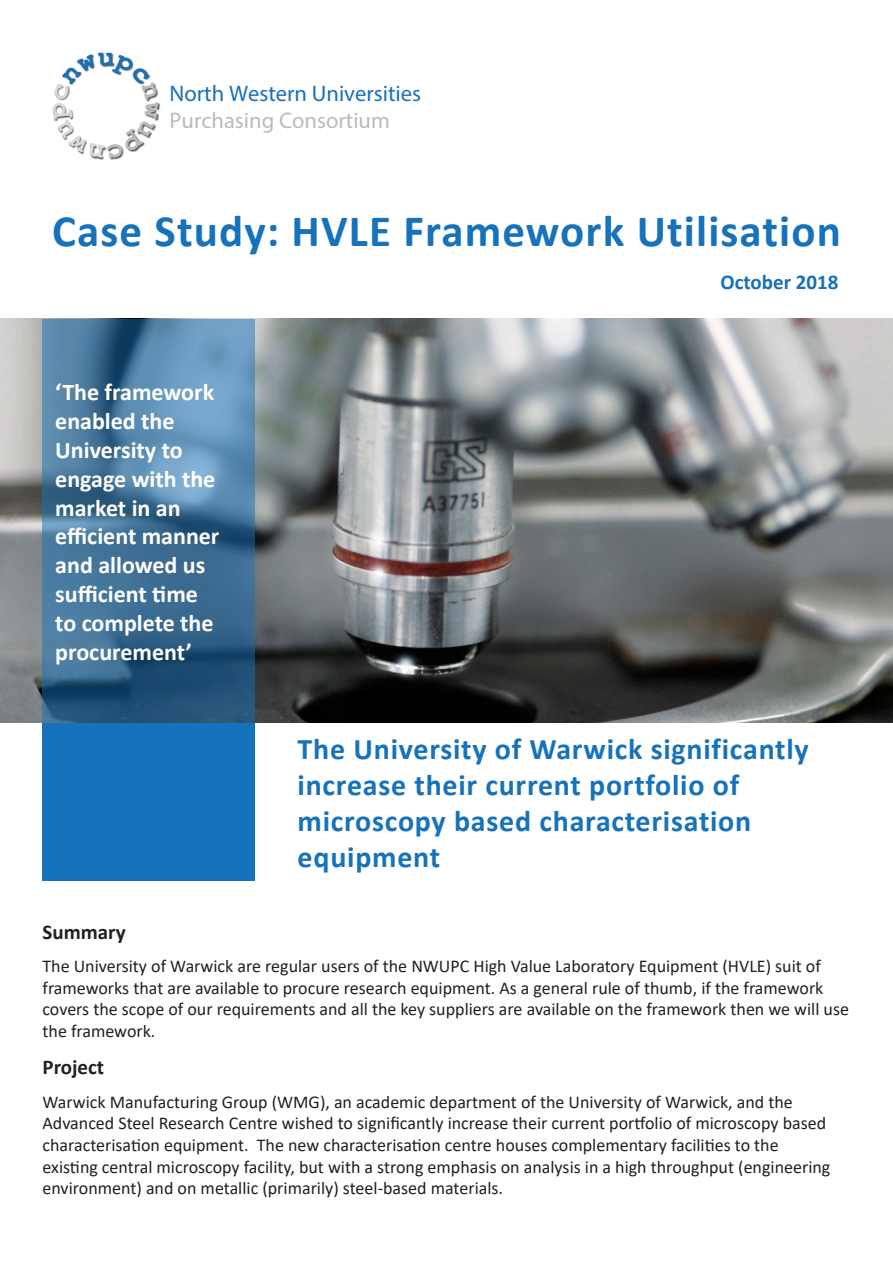
<style>
.page{position:relative;width:893px;height:1263px;background:#fff}
.page>*{position:absolute;margin:0;border:0;box-sizing:border-box;transform-origin:0 0}
.t1{font:700 45px "Calibri";letter-spacing:.025em;color:#1672ba}
.t2{font:700 30px/36px "Calibri";letter-spacing:.025em;color:#1672ba}
.t3{font:700 24px/28.8px "Calibri";color:#fff}
.t4{font:22.65px/27.2px "Myriad Pro";color:#1672ba}
.t5{font:700 21px "Calibri";color:#231f20}
.t6{font:700 21px "Calibri";color:#1672ba}
.t7{font:18px/21.6px "Calibri";color:#231f20}
.s1{color:#babbba}
</style>
<div class="page">
<img style="left:0;top:319px;width:893px;height:404px">
<svg style="left:43px;top:319px;width:212px;height:404px;background:#457499"></svg>
<div style="left:43px;top:723px;width:212px;height:157px;background:#1672ba"></div>
<svg style="left:52px;top:53px;width:107px;height:106px"></svg>
<p class="t4" style="left:170px;top:80px;width:253px">North Western Universities<br><span class="s1">Purchasing Consortium</span></p>
<p class="t1" style="left:52px;top:200px;width:790px">Case Study: HVLE Framework Utilisation</p>
<p class="t3" style="left:55px;top:378px;width:166px">‘The framework enabled the<br>University to engage with the market in an efficient manner and allowed us sufficient time to complete the procurement’</p>
<p class="t6" style="left:721px;top:267px;width:119px">October 2018</p>
<p class="t2" style="left:298px;top:730px;width:513px">The University of Warwick significantly increase their current portfolio of microscopy based characterisation equipment</p>
<p class="t5" style="left:43px;top:917px;width:85px">Summary</p>
<p class="t7" style="left:43px;top:955px;width:808px">The University of Warwick are regular users of the NWUPC High Value Laboratory Equipment (HVLE) suit of frameworks that are available to procure research equipment. As a general rule of thumb, if the framework covers the scope of our requirements and all the key suppliers are available on the framework then we will use the framework.</p>
<p class="t5" style="left:43px;top:1052px;width:63px">Project</p>
<p class="t7" style="left:43px;top:1090px;width:789px">Warwick Manufacturing Group (WMG), an academic department of the University of Warwick, and the Advanced Steel Research Centre wished to significantly increase their current portfolio of microscopy based characterisation equipment. The new characterisation centre houses complementary facilities to the existing central microscopy facility, but with a strong emphasis on analysis in a high throughput (engineering environment) and on metallic (primarily) steel-based materials.</p>
</div>
